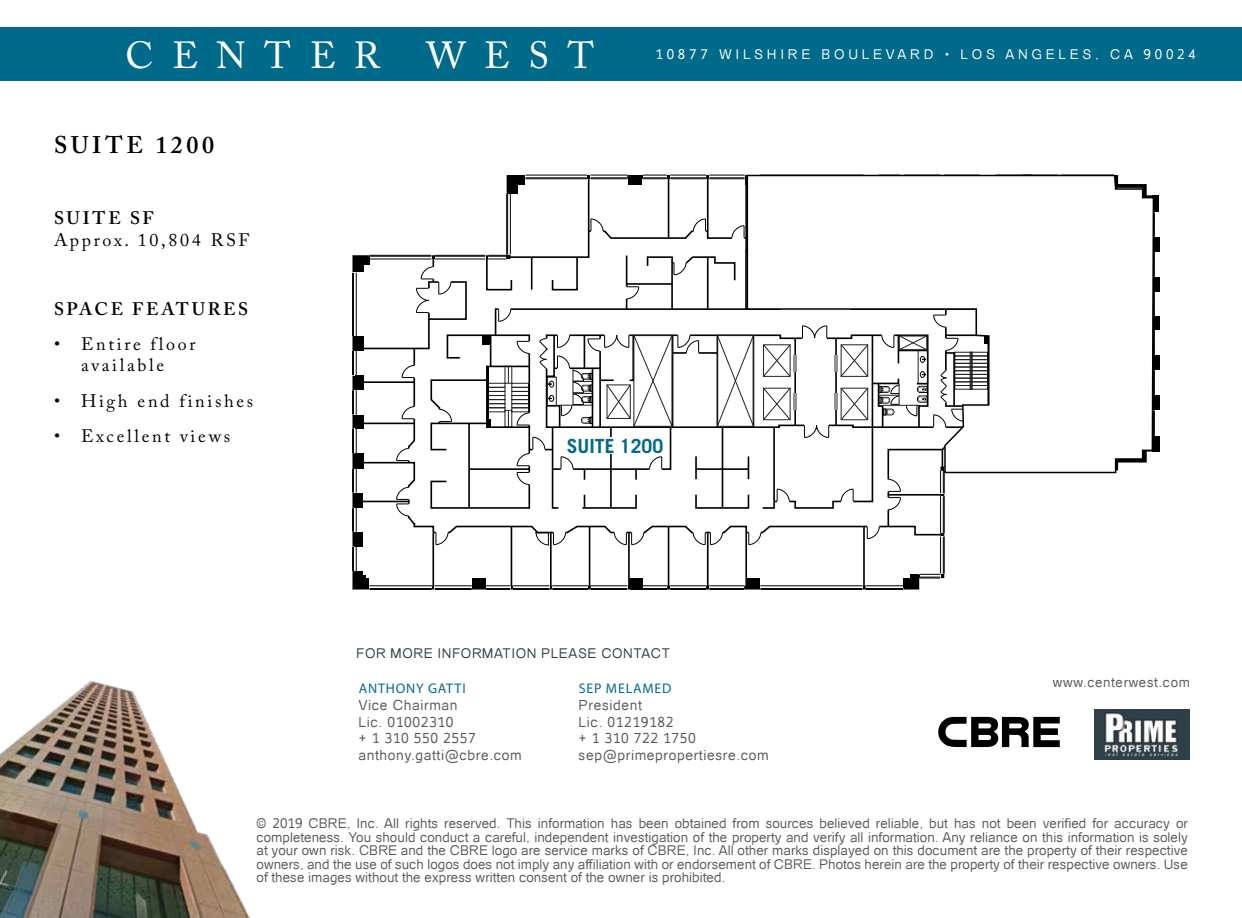
<style>
.page{position:relative;width:1242px;height:918px;background:#fff}
.page>*{position:absolute;margin:0;border:0;box-sizing:border-box;transform-origin:0 0}
.t1{font:37.5px "Adobe Caslon Pro";letter-spacing:.5em;color:#fff}
.t2{font:600 24px "Adobe Caslon Pro";letter-spacing:.15em;color:#000}
.t3{font:700 19.5px "Trade Gothic LT Std";color:#006a8b}
.t4{font:18px/21.6px "Adobe Caslon Pro";letter-spacing:.15em;color:#000;text-align:center}
.t5{font:600 18px "Adobe Caslon Pro";letter-spacing:.15em;color:#000}
.t6{font:13.95px/16.8px "Catriel";letter-spacing:.04em;color:#58595b}
.t7{font:13.95px "Myriad Pro";letter-spacing:.06em;color:#006a8b}
.t8{font:13.5px/13.5px "Catriel";color:#58595b;text-align:justify}
.t9{font:13.5px "Catriel";letter-spacing:.275em;color:#fff}
.t10{font:13.5px "Catriel";letter-spacing:.04em;color:#2e3f47}
.t11{font:13.5px "Catriel";letter-spacing:.04em;color:#58595b}
</style>
<div class="page">
<div style="left:1095px;top:709px;width:95px;height:51px;background:#2e3f47"></div>
<svg style="left:938px;top:717px;width:122px;height:30px"></svg>
<div style="left:0;top:27px;width:1242px;height:54px;background:#006a8b"></div>
<img style="left:0;top:680px;width:251px;height:238px">
<img style="left:1104px;top:712px;width:74px;height:45px">
<svg style="left:352px;top:174px;width:808px;height:416px"></svg>
<div style="left:1125px;top:166px;width:45px;height:11px;background:#fff"></div>
<div style="left:1155px;top:177px;width:45px;height:10px;background:#fff"></div>
<svg style="left:746px;top:174px;width:409px;height:300px"></svg>
<div style="left:561px;top:437px;width:108px;height:17px;background:#fff"></div>
<h1 class="t1" style="left:126px;top:33px;width:470px">CENTER WEST</h1>
<p class="t9" style="left:656px;top:46px;width:542px">10877 WILSHIRE BOULEVARD • LOS ANGELES, CA 90024</p>
<h2 class="t2" style="left:54px;top:130px;width:162px">SUITE 1200</h2>
<h3 class="t5" style="left:54px;top:207px;width:101px">SUITE SF</h3>
<h3 class="t4" style="left:54px;top:229px;width:197px">Approx. 10,804 RSF</h3>
<h3 class="t5" style="left:54px;top:298px;width:196px">SPACE FEATURES</h3>
<h3 class="t4" style="left:54px;top:333px;width:143px">• Entire floor available</h3>
<h3 class="t4" style="left:54px;top:390px;width:201px">• High end finishes</h3>
<h3 class="t4" style="left:54px;top:425px;width:178px">• Excellent views</h3>
<h3 class="t3" style="left:567px;top:434px;width:98px">SUITE 1200</h3>
<p class="t10" style="left:356px;top:645px;width:315px">FOR MORE INFORMATION PLEASE CONTACT</p>
<p class="t7" style="left:359px;top:680px;width:109px">ANTHONY GATTI</p>
<p class="t6" style="left:359px;top:697px;width:165px">Vice Chairman<br>Lic. 01002310<br>+ 1 310 550 2557 anthony.gatti@cbre.com</p>
<p class="t7" style="left:579px;top:680px;width:94px">SEP MELAMED</p>
<p class="t6" style="left:579px;top:697px;width:192px">President<br>Lic. 01219182<br>+ 1 310 722 1750 sep@primepropertiesre.com</p>
<p class="t11" style="left:1053px;top:674px;width:139px">www.centerwest.com</p>
<p class="t8" style="left:256px;top:817px;width:933px">© 2019 CBRE, Inc. All rights reserved. This information has been obtained from sources believed reliable, but has not been verified for accuracy or completeness. You should conduct a careful, independent investigation of the property and verify all information. Any reliance on this information is solely at your own risk. CBRE and the CBRE logo are service marks of CBRE, Inc. All other marks displayed on this document are the property of their respective owners, and the use of such logos does not imply any affiliation with or endorsement of CBRE. Photos herein are the property of their respective owners. Use of these images without the express written consent of the owner is prohibited.</p>
</div>
